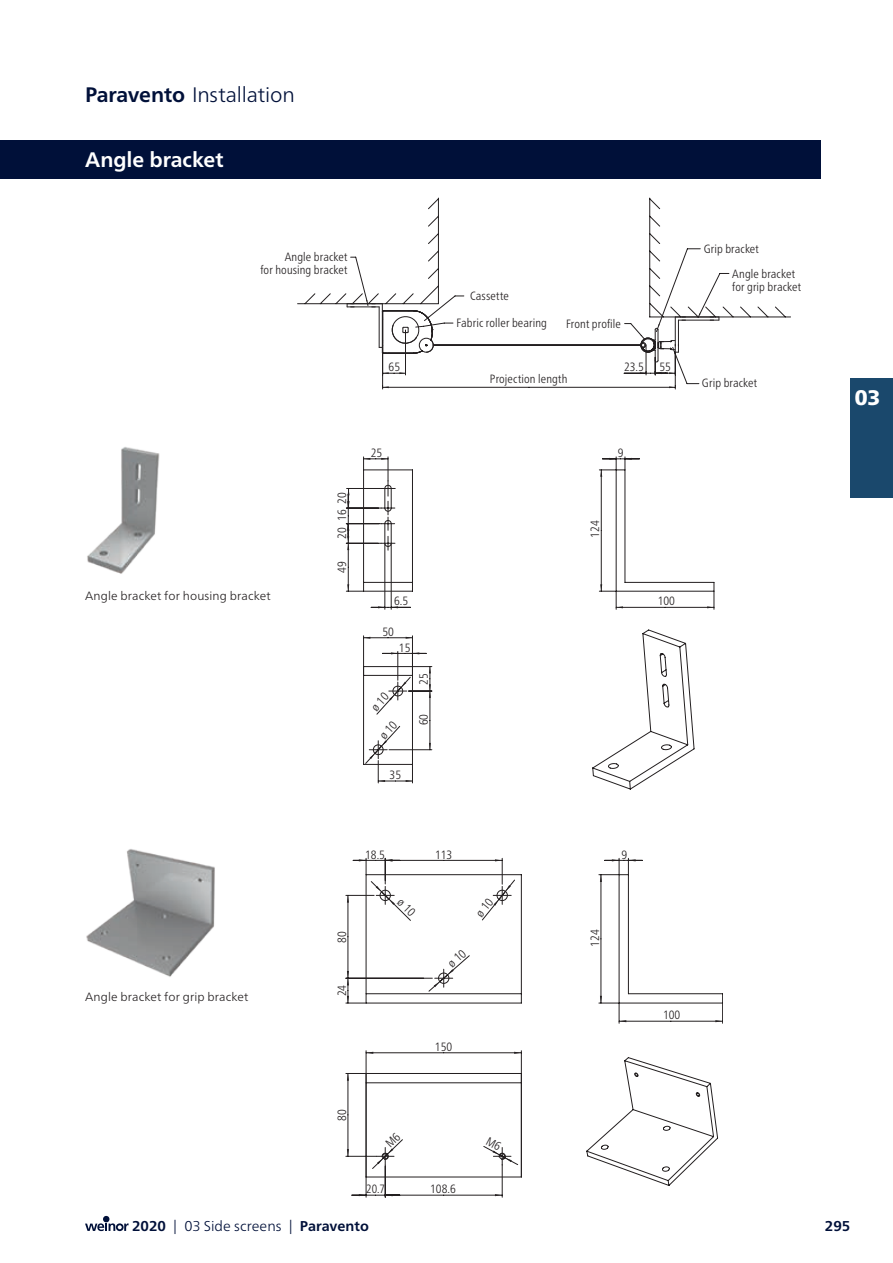
<style>
.page{position:relative;width:893px;height:1263px;background:#fff}
.page>*{position:absolute;margin:0;border:0;box-sizing:border-box;transform-origin:0 0}
.t1{font:300 21px "Frutiger Neue LTW1 G";letter-spacing:-.01em;color:#001039}
.t2{font:700 21px "Frutiger Neue LTW1 G";letter-spacing:-.005em;color:#fff}
.t3{font:900 21px "Frutiger Neue LTW1 G";color:#fff}
.t4{font:300 14.25px "Frutiger Neue LTW1 G";letter-spacing:.005em;color:#001039}
.t5{font:700 14.25px "Frutiger Neue LTW1 G";color:#001039}
.t6{font:300 condensed 12px/12.8px "Frutiger Neue LTW1 G";letter-spacing:.01em;color:#231f20}
.t7{font:300 12px "Frutiger Neue LTW1 G";letter-spacing:.015em;color:#231f20}
.t8{font:300 condensed 12px "Frutiger Neue LTW1 G";letter-spacing:.01em;color:#231f20;scale:.95 1}
.s1{font-weight:700}
</style>
<div class="page">
<svg style="left:346px;top:456px;width:368px;height:327px"></svg>
<svg style="left:381px;top:536px;width:14px;height:14px"></svg>
<svg style="left:380px;top:481px;width:15px;height:49px"></svg>
<svg style="left:347px;top:584px;width:2px;height:7px"></svg>
<svg style="left:347px;top:536px;width:2px;height:14px"></svg>
<svg style="left:347px;top:524px;width:2px;height:6px"></svg>
<svg style="left:347px;top:501px;width:2px;height:7px"></svg>
<svg style="left:364px;top:458px;width:6px;height:2px"></svg>
<svg style="left:381px;top:458px;width:7px;height:2px"></svg>
<svg style="left:609px;top:458px;width:7px;height:2px"></svg>
<svg style="left:625px;top:458px;width:7px;height:2px"></svg>
<svg style="left:600px;top:470px;width:2px;height:7px"></svg>
<svg style="left:600px;top:584px;width:2px;height:7px"></svg>
<svg style="left:616px;top:606px;width:7px;height:2px"></svg>
<svg style="left:707px;top:606px;width:7px;height:2px"></svg>
<svg style="left:364px;top:637px;width:6px;height:2px"></svg>
<svg style="left:406px;top:637px;width:6px;height:2px"></svg>
<svg style="left:429px;top:667px;width:2px;height:6px"></svg>
<svg style="left:429px;top:684px;width:2px;height:14px"></svg>
<svg style="left:429px;top:743px;width:2px;height:7px"></svg>
<svg style="left:412px;top:652px;width:7px;height:2px"></svg>
<svg style="left:391px;top:652px;width:7px;height:2px"></svg>
<svg style="left:406px;top:780px;width:6px;height:2px"></svg>
<svg style="left:378px;top:780px;width:7px;height:2px"></svg>
<svg style="left:378px;top:606px;width:7px;height:2px"></svg>
<svg style="left:391px;top:606px;width:7px;height:2px"></svg>
<svg style="left:345px;top:858px;width:378px;height:339px"></svg>
<svg style="left:359px;top:859px;width:7px;height:2px"></svg>
<svg style="left:347px;top:996px;width:2px;height:7px"></svg>
<svg style="left:359px;top:1194px;width:7px;height:2px"></svg>
<svg style="left:347px;top:1073px;width:2px;height:8px"></svg>
<svg style="left:347px;top:1149px;width:2px;height:7px"></svg>
<svg style="left:514px;top:1052px;width:7px;height:2px"></svg>
<svg style="left:366px;top:1052px;width:7px;height:2px"></svg>
<svg style="left:628px;top:859px;width:8px;height:2px"></svg>
<svg style="left:612px;top:859px;width:7px;height:2px"></svg>
<svg style="left:715px;top:1020px;width:8px;height:2px"></svg>
<svg style="left:619px;top:1020px;width:7px;height:2px"></svg>
<svg style="left:600px;top:996px;width:2px;height:7px"></svg>
<svg style="left:600px;top:875px;width:2px;height:7px"></svg>
<svg style="left:347px;top:895px;width:2px;height:8px"></svg>
<svg style="left:347px;top:971px;width:2px;height:14px"></svg>
<svg style="left:385px;top:859px;width:7px;height:2px"></svg>
<svg style="left:495px;top:859px;width:7px;height:2px"></svg>
<svg style="left:495px;top:1194px;width:7px;height:2px"></svg>
<svg style="left:385px;top:1194px;width:7px;height:2px"></svg>
<svg style="left:297px;top:198px;width:494px;height:120px"></svg>
<svg style="left:350px;top:248px;width:379px;height:141px"></svg>
<svg style="left:399px;top:372px;width:6px;height:2px"></svg>
<svg style="left:383px;top:372px;width:6px;height:2px"></svg>
<svg style="left:383px;top:386px;width:6px;height:2px"></svg>
<svg style="left:669px;top:386px;width:6px;height:2px"></svg>
<svg style="left:669px;top:372px;width:6px;height:2px"></svg>
<svg style="left:655px;top:372px;width:6px;height:2px"></svg>
<svg style="left:640px;top:372px;width:6px;height:2px"></svg>
<img style="left:87px;top:447px;width:73px;height:127px">
<img style="left:86px;top:849px;width:129px;height:128px">
<div style="left:0;top:140px;width:821px;height:39px;background:#001039"></div>
<svg style="left:85px;top:1216px;width:44px;height:15px"></svg>
<div style="left:850px;top:378px;width:43px;height:119px;background:#1a486c"></div>
<svg style="left:372px;top:680px;width:37px;height:32px"></svg>
<svg style="left:367px;top:720px;width:31px;height:40px"></svg>
<svg style="left:477px;top:884px;width:37px;height:33px"></svg>
<svg style="left:432px;top:949px;width:35px;height:40px"></svg>
<svg style="left:486px;top:1137px;width:26px;height:28px"></svg>
<svg style="left:374px;top:884px;width:42px;height:32px"></svg>
<svg style="left:376px;top:1132px;width:25px;height:33px"></svg>
<h1 class="t1" style="left:85px;top:82px;width:211px"><span class="s1">Paravento</span> Installation</h1>
<h1 class="t2" style="left:85px;top:147px;width:140px">Angle bracket</h1>
<p class="t6" style="left:260px;top:251px;width:88px;text-align:right">Angle bracket<br>for housing bracket</p>
<p class="t6" style="left:470px;top:289px;width:40px">Cassette</p>
<p class="t6" style="left:456px;top:317px;width:92px">Fabric roller bearing</p>
<p class="t6" style="left:566px;top:318px;width:56px">Front profile</p>
<p class="t6" style="left:389px;top:361px;width:13px">65</p>
<p class="t6" style="left:624px;top:361px;width:21px">23.5</p>
<p class="t6" style="left:660px;top:361px;width:13px">55</p>
<p class="t6" style="left:490px;top:373px;width:79px">Projection length</p>
<p class="t7" style="left:85px;top:588px;width:187px">Angle bracket for housing bracket</p>
<p class="t6" style="left:335px;top:539px;width:48px;rotate:-90deg">20 16 20</p>
<p class="t6" style="left:335px;top:573px;width:13px;rotate:-90deg">49</p>
<p class="t6" style="left:371px;top:446px;width:13px">25</p>
<p class="t6" style="left:618px;top:446px;width:7px">9</p>
<p class="t6" style="left:394px;top:595px;width:16px">6.5</p>
<p class="t6" style="left:382px;top:625px;width:13px">50</p>
<p class="t6" style="left:399px;top:641px;width:13px">15</p>
<p class="t6" style="left:417px;top:685px;width:13px;rotate:-90deg">25</p>
<p class="t6" style="left:417px;top:725px;width:13px;rotate:-90deg">60</p>
<p class="t6" style="left:390px;top:769px;width:13px">35</p>
<p class="t6" style="left:588px;top:538px;width:19px;rotate:-90deg">124</p>
<p class="t6" style="left:658px;top:595px;width:19px">100</p>
<p class="t6" style="left:704px;top:242px;width:57px">Grip bracket</p>
<p class="t6" style="left:732px;top:267px;width:70px">Angle bracket for grip bracket</p>
<p class="t6" style="left:702px;top:376px;width:57px">Grip bracket</p>
<p class="t6" style="left:365px;top:848px;width:21px">18.5</p>
<p class="t6" style="left:435px;top:848px;width:19px">113</p>
<p class="t6" style="left:622px;top:848px;width:7px">9</p>
<p class="t7" style="left:85px;top:990px;width:165px">Angle bracket for grip bracket</p>
<p class="t6" style="left:335px;top:942px;width:13px;rotate:-90deg">80</p>
<p class="t6" style="left:335px;top:996px;width:13px;rotate:-90deg">24</p>
<p class="t6" style="left:335px;top:1121px;width:13px;rotate:-90deg">80</p>
<p class="t8" style="left:366px;top:1182px;width:21px">20.7</p>
<p class="t6" style="left:435px;top:1040px;width:19px">150</p>
<p class="t6" style="left:430px;top:1183px;width:27px">108.6</p>
<p class="t6" style="left:588px;top:947px;width:19px;rotate:-90deg">124</p>
<p class="t6" style="left:663px;top:1009px;width:19px">100</p>
<h1 class="t3" style="left:855px;top:382px;width:27px">03</h1>
<p class="t4" style="left:132px;top:1217px;width:238px"><span class="s1">2020</span> | 03 Side screens | <span class="s1">Paravento</span></p>
<p class="t5" style="left:825px;top:1218px;width:27px">295</p>
</div>
